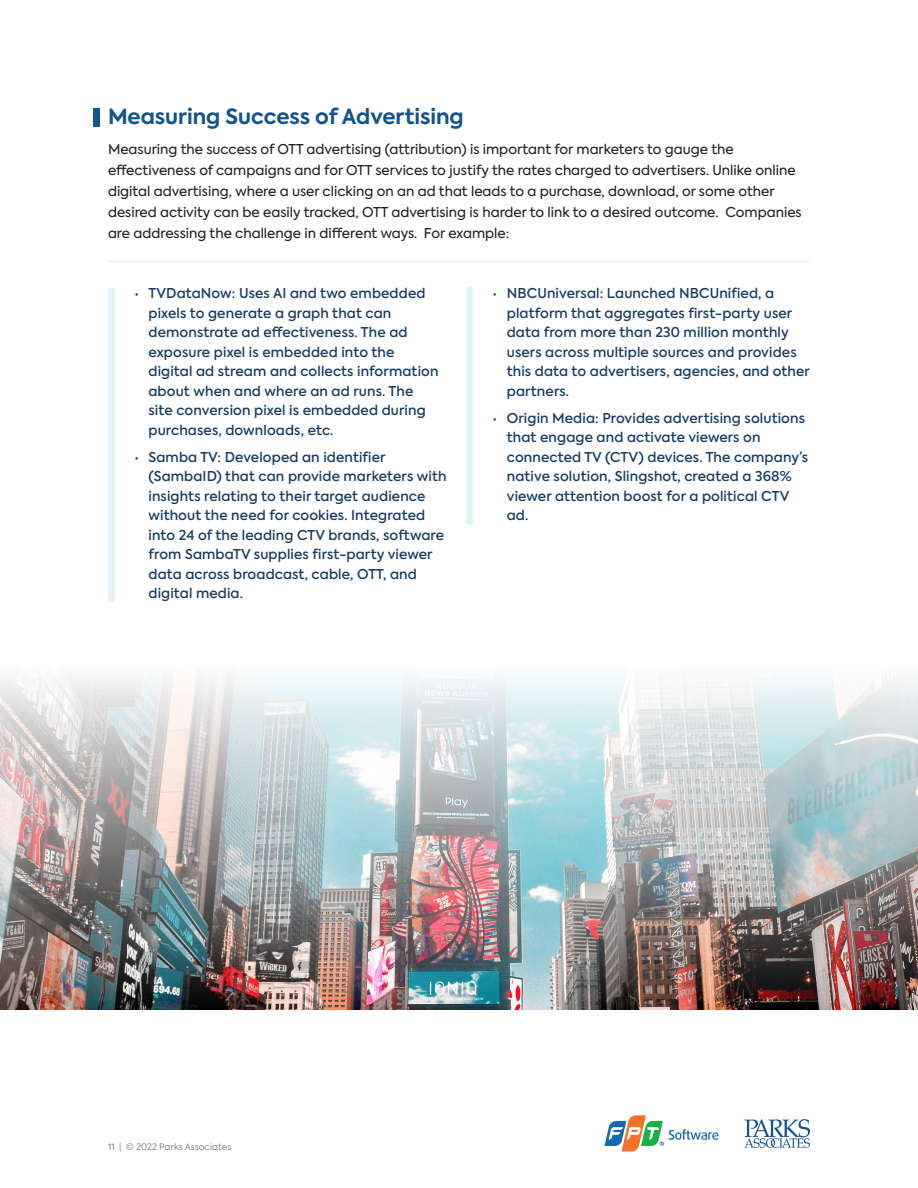
<style>
.page{position:relative;width:918px;height:1188px;background:#fff}
.page>*{position:absolute;margin:0;border:0;box-sizing:border-box;transform-origin:0 0}
.Body_Main{font:700 21px "Axiforma";color:#13548d}
.t1{font:500 13.5px/19.5px "Axiforma";letter-spacing:.01em;color:#163a61}
.Body_Main-2{font:13.5px/21px "Axiforma";color:#231f20}
.t2{font:9px "Axiforma";color:#85888b}
.s1{font-family:"Myriad Pro";font-weight:300}
</style>
<div class="page">
<svg style="left:604px;top:1115px;width:115px;height:37px"></svg>
<div style="left:93px;top:108px;width:7px;height:19px;background:#13548d"></div>
<img style="left:0;top:676px;width:918px;height:334px">
<svg style="left:744px;top:1119px;width:66px;height:29px"></svg>
<hr style="left:108px;top:260px;width:702px;height:2px;background:#c6c7c9">
<div style="left:108px;top:288px;width:7px;height:313px;background:#e2f5f6"></div>
<div style="left:466px;top:288px;width:7px;height:237px;background:#e2f5f6"></div>
<p class="Body_Main" style="left:108px;top:102px;width:357px">Measuring Success of Advertising</p>
<p class="Body_Main-2" style="left:108px;top:139px;width:695px">Measuring the success of OTT advertising (attribution) is important for marketers to gauge the effectiveness of campaigns and for OTT services to justify the rates charged to advertisers. Unlike online digital advertising, where a user clicking on an ad that leads to a purchase, download, or some other desired activity can be easily tracked, OTT advertising is harder to link to a desired outcome. Companies are addressing the challenge in different ways. For example:</p>
<p class="t1" style="left:148px;top:284px;width:292px;text-indent:-14px"><span class="s1">•</span> TVDataNow: Uses AI and two embedded pixels to generate a graph that can demonstrate ad effectiveness. The ad exposure pixel is embedded into the digital ad stream and collects information about when and where an ad runs. The site conversion pixel is embedded during purchases, downloads, etc.</p>
<p class="t1" style="left:148px;top:447px;width:300px;text-indent:-14px"><span class="s1">•</span> Samba TV: Developed an identifier (SambaID) that can provide marketers with insights relating to their target audience without the need for cookies. Integrated into 24 of the leading CTV brands, software from SambaTV supplies first-party viewer data across broadcast, cable, OTT, and digital media.</p>
<p class="t1" style="left:507px;top:284px;width:305px;text-indent:-14px"><span class="s1">•</span> NBCUniversal: Launched NBCUnified, a platform that aggregates first-party user data from more than 230 million monthly users across multiple sources and provides this data to advertisers, agencies, and other partners.</p>
<p class="t1" style="left:507px;top:408px;width:303px;text-indent:-14px"><span class="s1">•</span> Origin Media: Provides advertising solutions that engage and activate viewers on connected TV (CTV) devices. The company’s native solution, Slingshot, created a 368% viewer attention boost for a political CTV ad.</p>
<p class="t2" style="left:108px;top:1141px;width:125px">11 | © 2022 Parks Associates</p>
</div>
